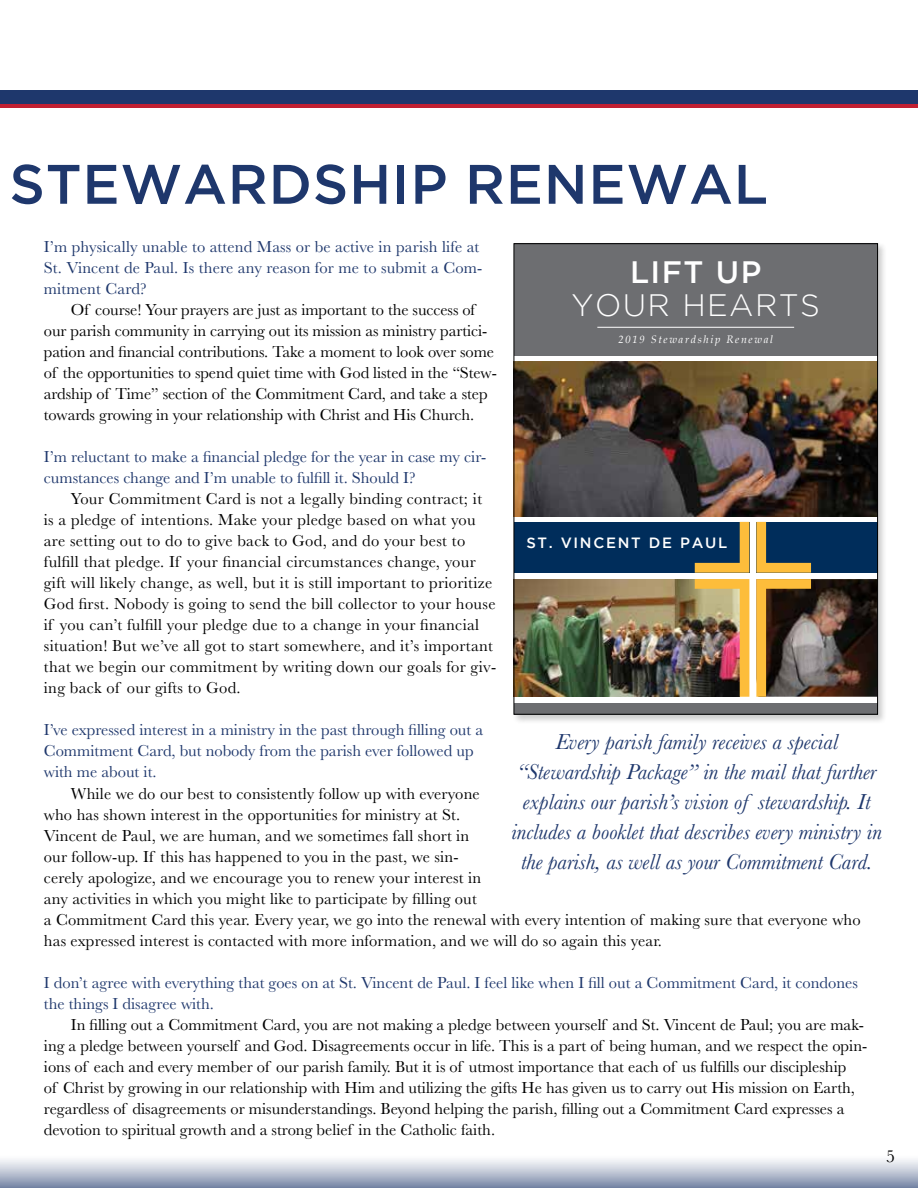
<style>
.page{position:relative;width:918px;height:1188px;background:#fff}
.page>*{position:absolute;margin:0;border:0;box-sizing:border-box;transform-origin:0 0}
.t1{font:500 55.5px "Gotham";letter-spacing:.015em;color:#1e376c}
.t2{font:300 30.9px "Gotham";letter-spacing:.045em;color:#fff}
.t3{font:500 30.9px "Gotham";letter-spacing:.045em;color:#fff}
.t4{font:italic 22.5px/30px "Baskerville";color:#1e376c;text-align:center}
.t5{font:18px "Baskerville";color:#000}
.t6{font:16.5px/21px "Baskerville";color:#000}
.t7{font:16.5px/21px "Baskerville";letter-spacing:.02em;color:#000}
.t8{font:16.5px/21px "Baskerville";color:#1e376c}
.t9{font:500 14.85px "Gotham";letter-spacing:.115em;color:#fff}
.t10{font:italic 10.65px "Palatino";letter-spacing:.15em;color:#fff}
</style>
<div class="page">
<div style="left:0;top:103px;width:918px;height:5px;background:#c12032"></div>
<div style="left:0;top:90px;width:918px;height:13px;background:#1e376c"></div>
<svg style="left:0;top:1159px;width:918px;height:29px;background:#b7bfd0"></svg>
<div style="left:512px;top:242px;width:375px;height:482px;background:#000;opacity:.2"></div>
<div style="left:514px;top:244px;width:364px;height:470px;background:#fff"></div>
<img style="left:516px;top:362px;width:360px;height:154px">
<div style="left:514px;top:244px;width:364px;height:112px;background:#6d6e71"></div>
<img style="left:516px;top:579px;width:179px;height:118px">
<hr style="left:597px;top:327px;width:197px;height:1px;background:#fff">
<div style="left:756px;top:522px;width:122px;height:51px;background:#002d5b"></div>
<div style="left:514px;top:522px;width:235px;height:51px;background:#002d5b"></div>
<img style="left:811px;top:579px;width:65px;height:118px">
<div style="left:514px;top:703px;width:364px;height:11px;background:#6d6e71"></div>
<svg style="left:695px;top:522px;width:54px;height:51px"></svg>
<svg style="left:756px;top:522px;width:55px;height:51px"></svg>
<img style="left:695px;top:579px;width:54px;height:118px">
<svg style="left:756px;top:579px;width:55px;height:118px;background:#78613e"></svg>
<h1 class="t1" style="left:9px;top:153px;width:760px">STEWARDSHIP RENEWAL</h1>
<p class="t8" style="left:44px;top:237px;width:440px">I’m physically unable to attend Mass or be active in parish life at<br>St. Vincent de Paul. Is there any reason for me to submit a Com&shy;mitment Card?</p>
<p class="t6" style="left:44px;top:300px;width:454px;text-indent:27px">Of course! Your prayers are just as important to the success of our parish community in carrying out its mission as ministry partici&shy;pation and financial contributions. Take a moment to look over some of the opportunities to spend quiet time with God listed in the “Stew&shy;ardship of Time” section of the Commitment Card, and take a step towards growing in your relationship with Christ and His Church.</p>
<p class="t8" style="left:44px;top:447px;width:444px">I’m reluctant to make a financial pledge for the year in case my cir&shy;cumstances change and I’m unable to fulfill it. Should I?</p>
<p class="t7" style="left:44px;top:489px;width:454px;text-indent:27px">Your Commitment Card is not a legally binding contract; it is a pledge of intentions. Make your pledge based on what you are setting out to do to give back to God, and do your best to fulfill that pledge. If your financial circumstances change, your gift will likely change, as well, but it is still important to prioritize God first. Nobody is going to send the bill collector to your house if you can’t fulfill your pledge due to a change in your financial situation! But we’ve all got to start somewhere, and it’s important that we begin our commitment by writing down our goals for giv&shy;ing back of our gifts to God.</p>
<p class="t8" style="left:44px;top:720px;width:441px">I’ve expressed interest in a ministry in the past through filling out a<br>Commitment Card, but nobody from the parish ever followed up with me about it.</p>
<p class="t6" style="left:44px;top:783px;width:818px;text-indent:27px">While we do our best to consistently follow up with everyone<br>who has shown interest in the opportunities for ministry at St.<br>Vincent de Paul, we are human, and we sometimes fall short in<br>our follow-up. If this has happened to you in the past, we sin-<br>cerely apologize, and we encourage you to renew your interest in<br>any activities in which you might like to participate by filling out<br>a Commitment Card this year. Every year, we go into the renewal with every intention of making sure that everyone who has expressed interest is contacted with more information, and we will do so again this year.</p>
<p class="t8" style="left:44px;top:972px;width:816px">I don’t agree with everything that goes on at St. Vincent de Paul. I feel like when I fill out a Commitment Card, it condones the things I disagree with.</p>
<p class="t6" style="left:44px;top:1014px;width:825px;text-indent:27px">In filling out a Commitment Card, you are not making a pledge between yourself and St. Vincent de Paul; you are mak&shy;ing a pledge between yourself and God. Disagreements occur in life. This is a part of being human, and we respect the opin&shy;ions of each and every member of our parish family. But it is of utmost importance that each of us fulfills our discipleship<br>of Christ by growing in our relationship with Him and utilizing the gifts He has given us to carry out His mission on Earth, regardless of disagreements or misunderstandings. Beyond helping the parish, filling out a Commitment Card expresses a devotion to spiritual growth and a strong belief in the Catholic faith.</p>
<h2 class="t3" style="left:630px;top:254px;width:133px">LIFT UP</h2>
<h2 class="t2" style="left:572px;top:288px;width:250px">YOUR HEARTS</h2>
<p class="t10" style="left:619px;top:331px;width:156px">2019 Stewardship Renewal</p>
<p class="t9" style="left:526px;top:534px;width:203px">ST. VINCENT DE PAUL</p>
<h3 class="t4" style="left:511px;top:726px;width:372px">Every parish family receives a special “Stewardship Package” in the mail that further explains our parish’s vision of stewardship. It includes a booklet that describes every ministry in the parish, as well as your Commitment Card.</h3>
<p class="t5" style="left:886px;top:1145px;width:10px">5</p>
</div>
